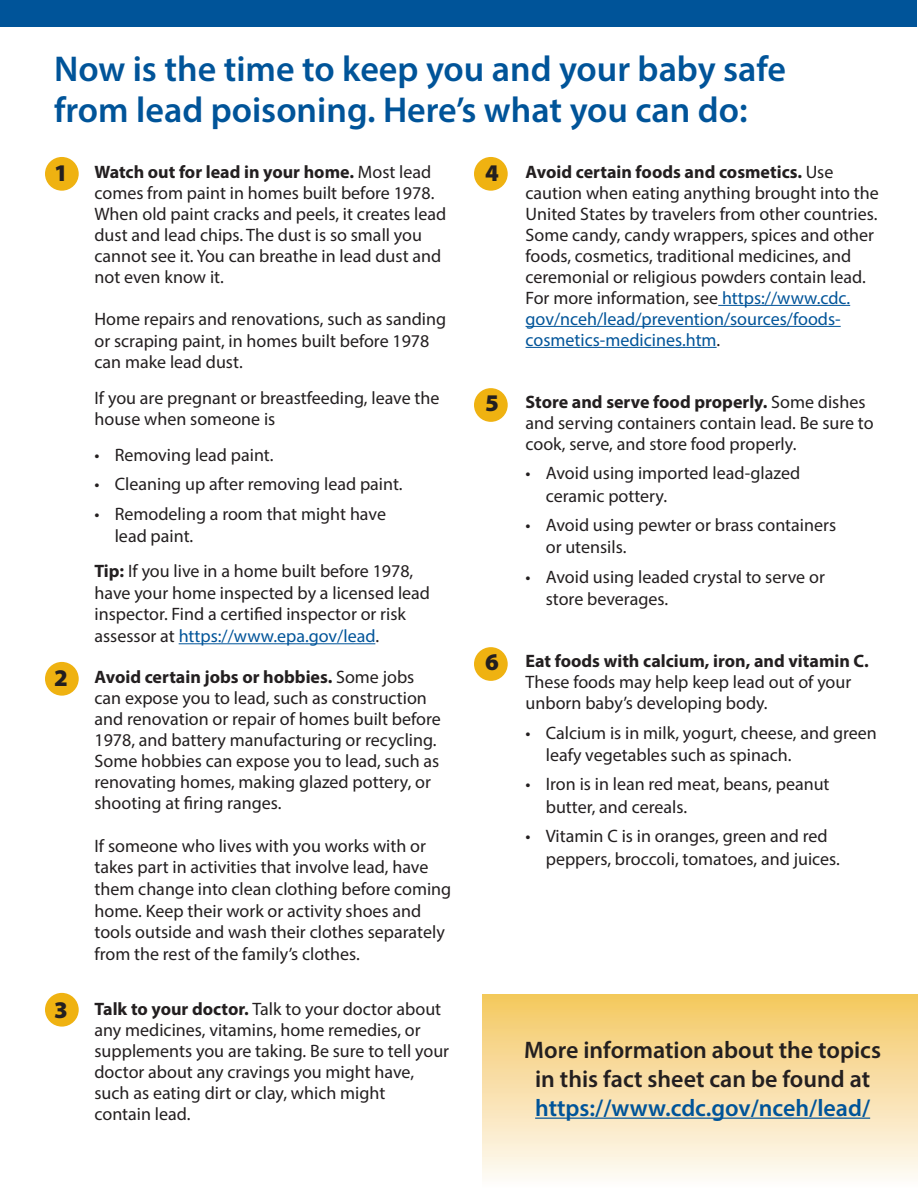
<style>
.page{position:relative;width:918px;height:1188px;background:#fff}
.page>*{position:absolute;margin:0;border:0;box-sizing:border-box;transform-origin:0 0}
.H2_page_2{font:600 36px/40.5px "Myriad Pro";color:#005499}
.body_LARGER_WHITE{font:600 24px/28.8px "Myriad Pro";color:#231f20;text-align:center}
.body_indented{font:18px/21px "Myriad Pro";color:#231f20}
.s1{font-weight:900;font-size:24px}
.s2{font-weight:700}
.s3{color:#005499}
</style>
<div class="page">
<div style="left:0;top:0;width:917px;height:27px;background:#005499"></div>
<div style="left:45px;top:157px;width:34px;height:34px;background:#efb211;border-radius:50%"></div>
<div style="left:474px;top:157px;width:34px;height:34px;background:#efb211;border-radius:50%"></div>
<div style="left:474px;top:388px;width:34px;height:34px;background:#efb211;border-radius:50%"></div>
<div style="left:474px;top:647px;width:34px;height:34px;background:#efb211;border-radius:50%"></div>
<div style="left:45px;top:662px;width:34px;height:34px;background:#efb211;border-radius:50%"></div>
<div style="left:45px;top:993px;width:34px;height:34px;background:#efb211;border-radius:50%"></div>
<hr style="left:179px;top:643px;width:196px;height:1px;background:#005499">
<hr style="left:718px;top:305px;width:132px;height:1px;background:#005499">
<hr style="left:526px;top:326px;width:315px;height:1px;background:#005499">
<hr style="left:526px;top:347px;width:191px;height:1px;background:#005499">
<div style="left:483px;top:994px;width:435px;height:194px;background:linear-gradient(to bottom,#f4c760,#fefcfb)"></div>
<hr style="left:535px;top:1118px;width:335px;height:1px;background:#005499">
<h2 class="H2_page_2" style="left:54px;top:48px;width:734px">Now is the time to keep you and your baby safe from lead poisoning. Here’s what you can do:</h2>
<p class="body_indented" style="left:94px;top:161px;width:353px;text-indent:-40px"><span class="s1">1</span> <span class="s2">Watch out for lead in your home.</span> Most lead comes from paint in homes built before 1978.<br>When old paint cracks and peels, it creates lead dust and lead chips. The dust is so small you cannot see it. You can breathe in lead dust and not even know it.</p>
<p class="body_indented" style="left:94px;top:308px;width:353px;line-height:21.6px">Home repairs and renovations, such as sanding or scraping paint, in homes built before 1978 can make lead dust.</p>
<p class="body_indented" style="left:94px;top:386px;width:347px;line-height:21.6px">If you are pregnant or breastfeeding, leave the house when someone is</p>
<p class="body_indented" style="left:94px;top:444px;width:181px">• Removing lead paint.</p>
<p class="body_indented" style="left:94px;top:474px;width:310px">• Cleaning up after removing lead paint.</p>
<p class="body_indented" style="left:115px;top:502px;width:273px;line-height:22.5px;text-indent:-20px">• Remodeling a room that might have lead paint.</p>
<p class="body_indented" style="left:94px;top:560px;width:337px;line-height:21.6px"><span class="s2">Tip:</span> If you live in a home built before 1978, have your home inspected by a licensed lead inspector. Find a certified inspector or risk assessor at <span class="s3">https://www.epa.gov/lead</span>.</p>
<p class="body_indented" style="left:94px;top:666px;width:348px;text-indent:-40px"><span class="s1">2</span> <span class="s2">Avoid certain jobs or hobbies.</span> Some jobs can expose you to lead, such as construction and renovation or repair of homes built before 1978, and battery manufacturing or recycling.<br>Some hobbies can expose you to lead, such as renovating homes, making glazed pottery, or shooting at firing ranges.</p>
<p class="body_indented" style="left:94px;top:835px;width:358px;line-height:21.6px">If someone who lives with you works with or takes part in activities that involve lead, have them change into clean clothing before coming home. Keep their work or activity shoes and tools outside and wash their clothes separately from the rest of the family’s clothes.</p>
<p class="body_indented" style="left:94px;top:998px;width:356px;text-indent:-40px"><span class="s1">3</span> <span class="s2">Talk to your doctor.</span> Talk to your doctor about any medicines, vitamins, home remedies, or supplements you are taking. Be sure to tell your doctor about any cravings you might have, such as eating dirt or clay, which might<br>contain lead.</p>
<p class="body_indented" style="left:526px;top:161px;width:355px;text-indent:-40px"><span class="s1">4</span> <span class="s2">Avoid certain foods and cosmetics.</span> Use caution when eating anything brought into the United States by travelers from other countries.<br>Some candy, candy wrappers, spices and other foods, cosmetics, traditional medicines, and ceremonial or religious powders contain lead.<br>For more information, see <span class="s3">https://www.cdc. gov/nceh/lead/prevention/sources/foods&shy;cosmetics-medicines.htm</span>.</p>
<p class="body_indented" style="left:526px;top:391px;width:350px;text-indent:-40px"><span class="s1">5</span> <span class="s2">Store and serve food properly.</span> Some dishes and serving containers contain lead. Be sure to cook, serve, and store food properly.</p>
<p class="body_indented" style="left:546px;top:462px;width:256px;line-height:22.5px;text-indent:-20px">• Avoid using imported lead-glazed ceramic pottery.</p>
<p class="body_indented" style="left:546px;top:513px;width:292px;line-height:22.5px;text-indent:-20px">• Avoid using pewter or brass containers or utensils.</p>
<p class="body_indented" style="left:546px;top:565px;width:281px;line-height:22.5px;text-indent:-20px">• Avoid using leaded crystal to serve or store beverages.</p>
<p class="body_indented" style="left:526px;top:651px;width:345px;text-indent:-40px"><span class="s1">6</span> <span class="s2">Eat foods with calcium, iron, and vitamin C.<br></span>These foods may help keep lead out of your unborn baby’s developing body.</p>
<p class="body_indented" style="left:546px;top:721px;width:332px;line-height:22.5px;text-indent:-20px">• Calcium is in milk, yogurt, cheese, and green leafy vegetables such as spinach.</p>
<p class="body_indented" style="left:546px;top:773px;width:285px;line-height:22.5px;text-indent:-20px">• Iron is in lean red meat, beans, peanut butter, and cereals.</p>
<p class="body_indented" style="left:546px;top:825px;width:296px;line-height:22.5px;text-indent:-20px">• Vitamin C is in oranges, green and red peppers, broccoli, tomatoes, and juices.</p>
<p class="body_LARGER_WHITE" style="left:524px;top:1035px;width:358px">More information about the topics in this fact sheet can be found at <span class="s3">https://www.cdc.gov/nceh/lead/</span></p>
</div>
